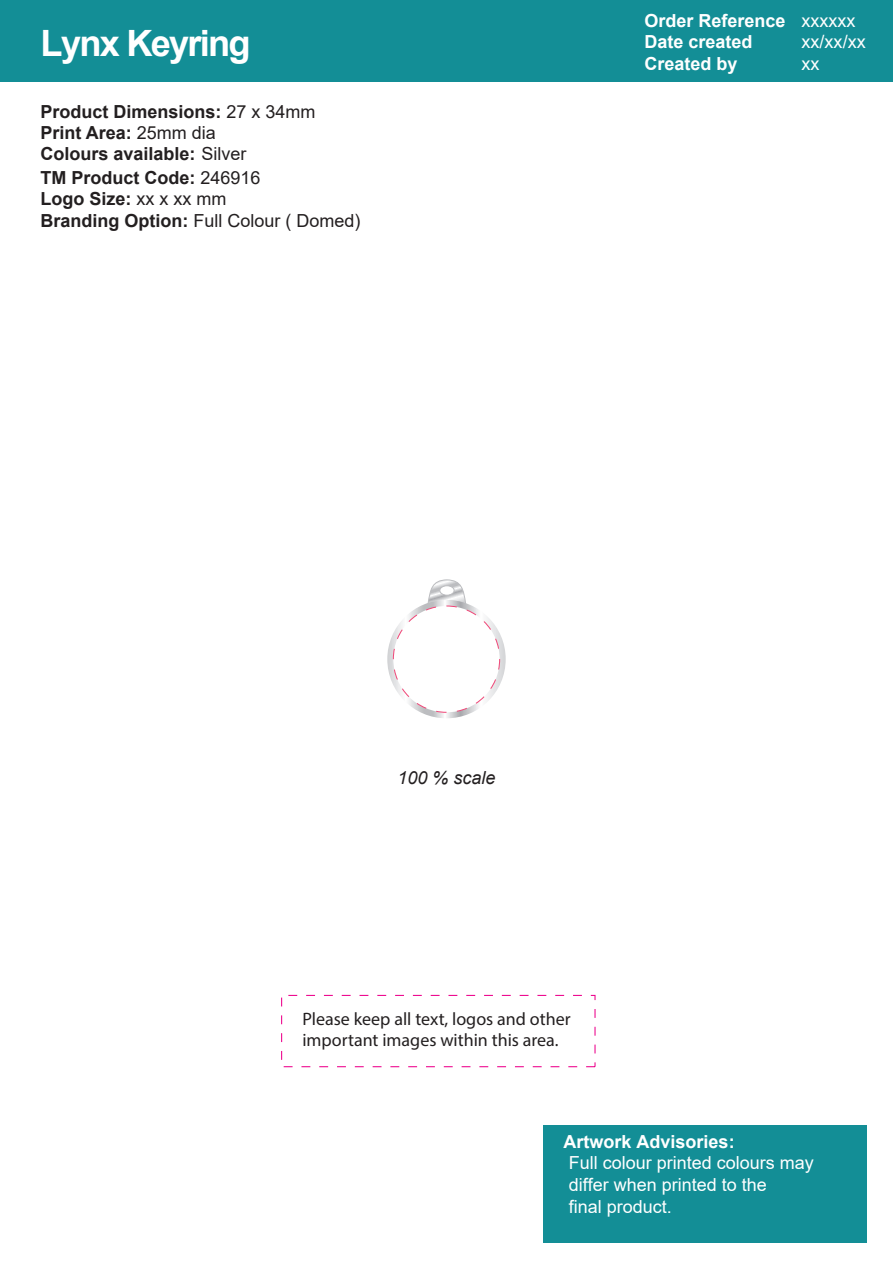
<style>
.page{position:relative;width:893px;height:1263px;background:#fff}
.page>*{position:absolute;margin:0;border:0;box-sizing:border-box;transform-origin:0 0}
.t1{font:700 36.3px "Arial";letter-spacing:-.05em;color:#fff}
.t2{font:700 18px/20.9px "Arial";color:#231f20}
.t3{font:18px/21.6px "Arial";color:#fff}
.t4{font:18px/21.6px "Myriad Pro";color:#231f20}
.t5{font:700 18px/21.6px "Arial";color:#fff}
.t6{font:italic 18px "Arial";color:#231f20}
.s1{font-weight:400}
</style>
<div class="page">
<div style="left:1px;top:0;width:892px;height:81px;background:#138e96"></div>
<div style="left:281px;top:995px;width:315px;height:72px;border:1px dashed #ed028c"></div>
<svg style="left:427px;top:580px;width:39px;height:23px"></svg>
<svg style="left:387px;top:600px;width:119px;height:118px"></svg>
<div style="left:393px;top:606px;width:107px;height:106px;background:#fff;border-radius:50%"></div>
<div style="left:543px;top:1125px;width:324px;height:118px;background:#138e96"></div>
<h1 class="t1" style="left:41px;top:17px;width:212px">Lynx Keyring</h1>
<p class="t2" style="left:41px;top:102px;width:277px">Product Dimensions: <span class="s1">27 x 34mm<br></span>Print Area: <span class="s1">25mm dia<br></span>Colours available: <span class="s1">Silver</span></p>
<p class="t2" style="left:41px;top:167px;width:322px;line-height:21.6px">TM Product Code: <span class="s1">246916<br></span>Logo Size: <span class="s1">xx x xx mm<br></span>Branding Option: <span class="s1">Full Colour ( Domed)</span></p>
<p class="t5" style="left:644px;top:10px;width:143px">Order Reference<br>Date created<br>Created by</p>
<p class="t3" style="left:802px;top:9px;width:66px">xxxxxx xx/xx/xx xx</p>
<p class="t6" style="left:397px;top:766px;width:100px">100 % scale</p>
<p class="t4" style="left:302px;top:1007px;width:270px">Please keep all text, logos and other important images within this area.</p>
<p class="t5" style="left:564px;top:1131px;width:173px">Artwork Advisories:</p>
<p class="t3" style="left:569px;top:1152px;width:247px">Full colour printed colours may differ when printed to the<br>final product.</p>
</div>
